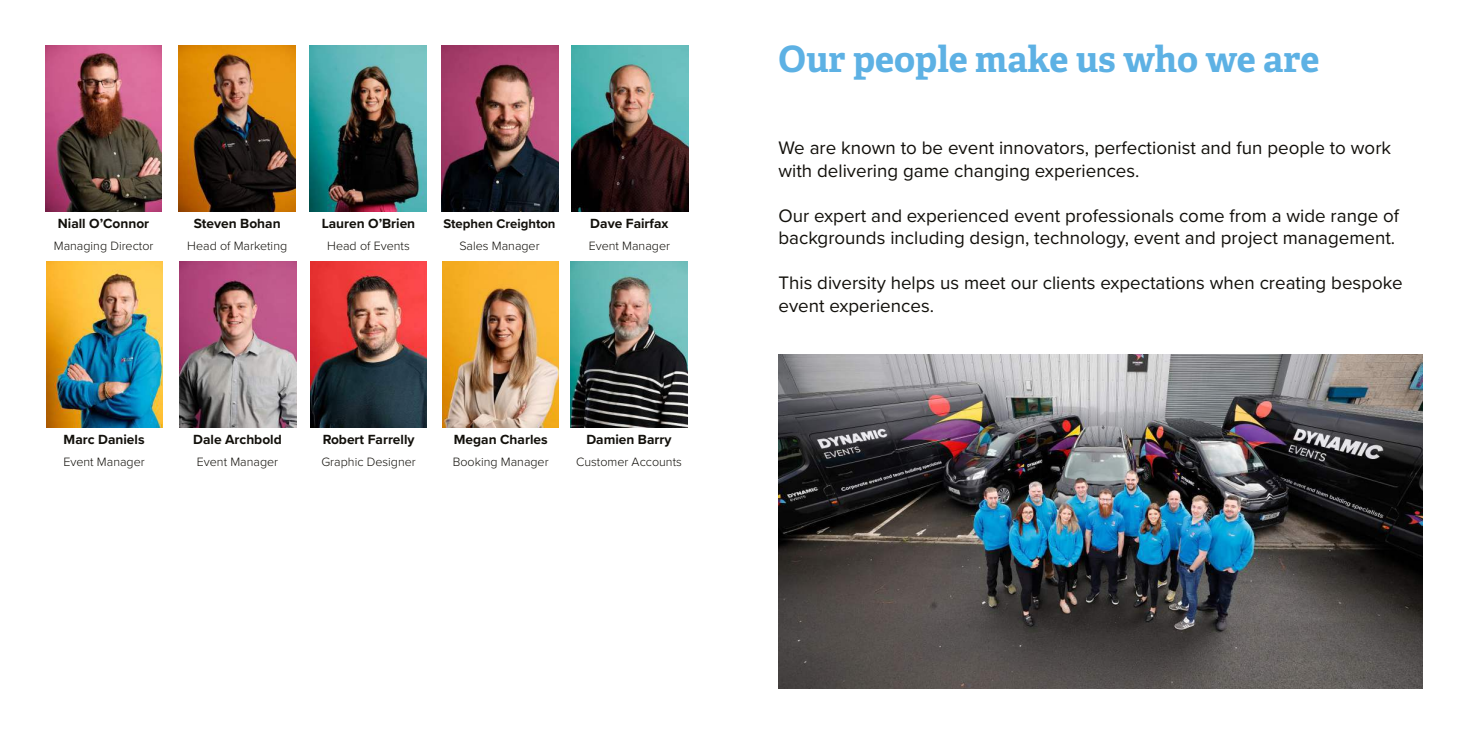
<style>
.page{position:relative;width:1467px;height:734px;background:#fff}
.page>*{position:absolute;margin:0;border:0;box-sizing:border-box;transform-origin:0 0}
.t1{font:700 36.25px "Adelle";color:#5db1e4}
.t2{font:18.75px/22.5px "Proxima Nova";color:#12100b}
.t3{font:700 13.75px "Proxima Nova";color:#12100b}
.t4{font:700 13.12px "Proxima Nova";color:#12100b}
.t5{font:300 12.5px "Proxima Nova";color:#12100b}
</style>
<div class="page">
<img style="left:778px;top:354px;width:644px;height:334px">
<img style="left:179px;top:46px;width:116px;height:165px">
<img style="left:572px;top:46px;width:116px;height:165px">
<img style="left:46px;top:261px;width:117px;height:166px">
<img style="left:442px;top:261px;width:117px;height:166px">
<img style="left:45px;top:46px;width:117px;height:165px">
<img style="left:310px;top:46px;width:117px;height:165px">
<img style="left:442px;top:46px;width:116px;height:165px">
<img style="left:180px;top:261px;width:116px;height:166px">
<img style="left:310px;top:261px;width:117px;height:166px">
<img style="left:571px;top:261px;width:116px;height:166px">
<h1 class="t1" style="left:778px;top:44px;width:542px">Our people make us who we are</h1>
<p class="t3" style="left:58px;top:218px;width:93px">Niall O’Connor</p>
<p class="t3" style="left:322px;top:218px;width:95px">Lauren O’Brien</p>
<p class="t5" style="left:327px;top:241px;width:84px">Head of Events</p>
<p class="t3" style="left:194px;top:218px;width:88px">Steven Bohan</p>
<p class="t5" style="left:187px;top:241px;width:101px">Head of Marketing</p>
<p class="t5" style="left:54px;top:241px;width:101px">Managing Director</p>
<p class="t4" style="left:443px;top:218px;width:114px">Stephen Creighton</p>
<p class="t5" style="left:459px;top:241px;width:82px">Sales Manager</p>
<p class="t3" style="left:590px;top:218px;width:80px">Dave Fairfax</p>
<p class="t5" style="left:589px;top:241px;width:83px">Event Manager</p>
<p class="t2" style="left:778px;top:138px;width:614px">We are known to be event innovators, perfectionist and fun people to work with delivering game changing experiences.</p>
<p class="t2" style="left:778px;top:205px;width:622px">Our expert and experienced event professionals come from a wide range of backgrounds including design, technology, event and project management.</p>
<p class="t2" style="left:778px;top:273px;width:626px">This diversity helps us meet our clients expectations when creating bespoke event experiences.</p>
<p class="t3" style="left:64px;top:433px;width:82px">Marc Daniels</p>
<p class="t5" style="left:63px;top:456px;width:83px">Event Manager</p>
<p class="t3" style="left:193px;top:433px;width:90px">Dale Archbold</p>
<p class="t5" style="left:197px;top:456px;width:83px">Event Manager</p>
<p class="t3" style="left:323px;top:433px;width:93px">Robert Farrelly</p>
<p class="t5" style="left:321px;top:456px;width:96px">Graphic Designer</p>
<p class="t3" style="left:454px;top:433px;width:95px">Megan Charles</p>
<p class="t5" style="left:453px;top:456px;width:97px">Booking Manager</p>
<p class="t3" style="left:586px;top:433px;width:87px">Damien Barry</p>
<p class="t5" style="left:576px;top:456px;width:107px">Customer Accounts</p>
</div>
